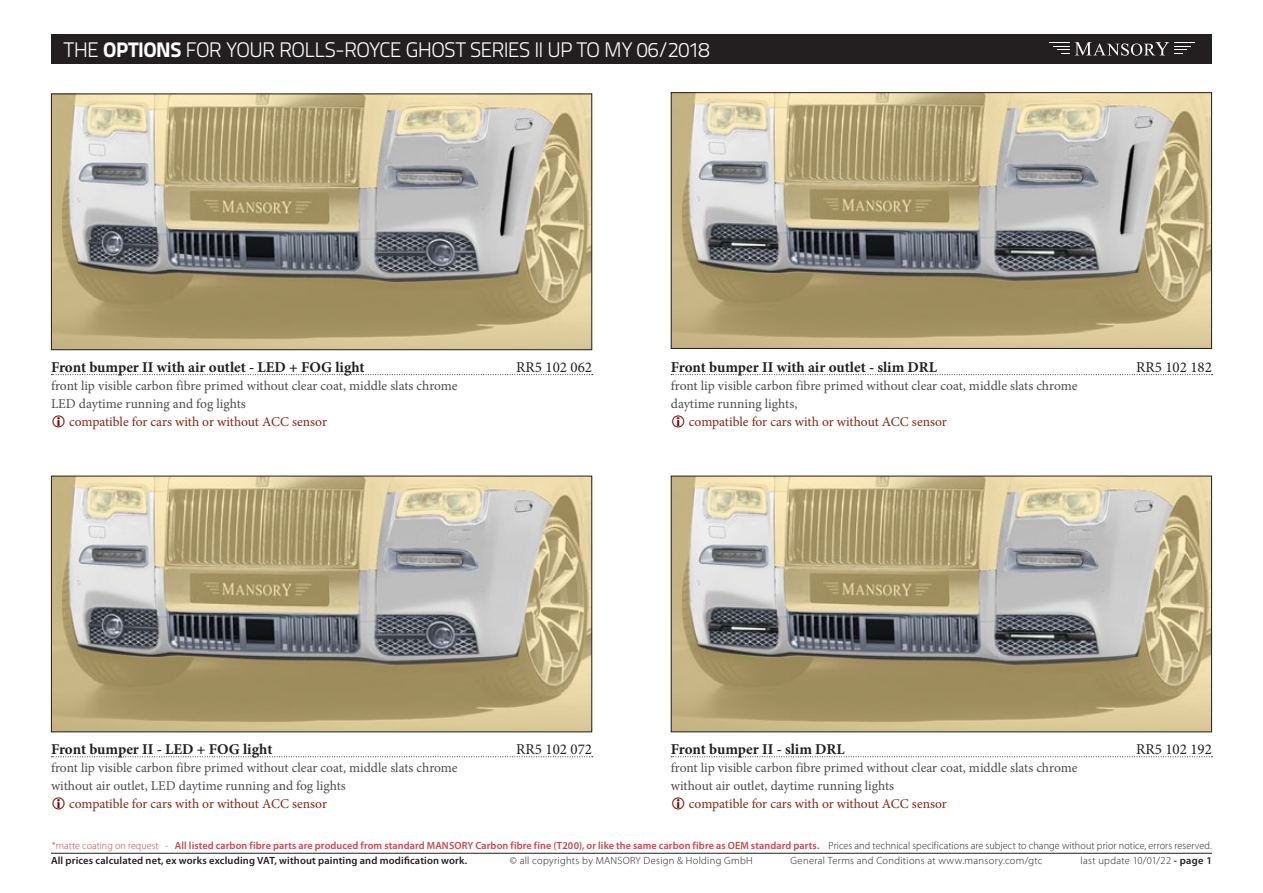
<style>
.page{position:relative;width:1263px;height:893px;background:#fff}
.page>*{position:absolute;margin:0;border:0;box-sizing:border-box;transform-origin:0 0}
.t1{font:300 21px "Titillium Text 22 L";letter-spacing:-.035em;color:#fff}
.name_of_product{font:700 15px "Minion Pro";color:#231f20}
.NR{font:15px "Minion Pro";color:#231f20}
.description{font:13.5px "Minion Pro";color:#4b4c4d}
.description-2{font:13.5px/18px "Minion Pro";letter-spacing:-.005em;color:#8a2512}
.t2{font:600 10.5px "Myriad Pro";letter-spacing:.015em;color:#c24a49}
.t3{font:300 10.5px "Myriad Pro";letter-spacing:.03em;color:#231f20}
.t4{font:600 10.5px "Myriad Pro";letter-spacing:.015em;color:#231f20}
.s1{font-weight:800}
.s2{color:#4b4c4d}
.s3{font-weight:300}
.s4{font-weight:300;color:#231f20}
.s5{font-weight:600}
</style>
<div class="page">
<div style="left:51px;top:34px;width:1161px;height:30px;background:#231f20"></div>
<svg style="left:1049px;top:42px;width:20px;height:12px"></svg>
<svg style="left:1075px;top:42px;width:120px;height:14px"></svg>
<hr style="left:51px;top:853px;width:1161px;height:1px;background:#231f20">
<img style="left:53px;top:96px;width:537px;height:252px">
<div style="left:51px;top:94px;width:541px;height:256px;border:1px solid #231f20"></div>
<img style="left:53px;top:478px;width:537px;height:252px">
<div style="left:51px;top:476px;width:541px;height:256px;border:1px solid #231f20"></div>
<img style="left:673px;top:94px;width:537px;height:253px">
<div style="left:671px;top:92px;width:541px;height:257px;border:1px solid #231f20"></div>
<img style="left:673px;top:478px;width:537px;height:252px">
<div style="left:671px;top:476px;width:541px;height:256px;border:1px solid #231f20"></div>
<svg style="left:51px;top:374px;width:542px;height:1px"></svg>
<svg style="left:51px;top:756px;width:542px;height:1px"></svg>
<svg style="left:671px;top:374px;width:541px;height:1px"></svg>
<svg style="left:671px;top:756px;width:541px;height:1px"></svg>
<h1 class="t1" style="left:64px;top:34px;width:647px">THE <span class="s1">OPTIONS</span> FOR YOUR ROLLS-ROYCE GHOST SERIES II UP TO MY 06/2018</h1>
<p class="name_of_product" style="left:51px;top:356px;width:315px">Front bumper II with air outlet - LED + FOG light</p>
<p class="description" style="left:51px;top:376px;width:408px">front lip visible carbon fibre primed without clear coat, middle slats chrome</p>
<p class="description" style="left:51px;top:394px;width:196px">LED daytime running and fog lights</p>
<p class="description-2" style="left:69px;top:412px;width:259px">compatible for cars with or without ACC sensor</p>
<p class="NR" style="left:516px;top:357px;width:77px">RR5 102 062</p>
<p class="name_of_product" style="left:671px;top:356px;width:268px">Front bumper II with air outlet - slim DRL</p>
<p class="description" style="left:671px;top:376px;width:408px">front lip visible carbon fibre primed without clear coat, middle slats chrome</p>
<p class="description-2" style="left:689px;top:394px;width:259px;text-indent:-18px"><span class="s2">daytime running lights,<br></span>compatible for cars with or without ACC sensor</p>
<p class="NR" style="left:1136px;top:357px;width:77px">RR5 102 182</p>
<p class="name_of_product" style="left:51px;top:738px;width:223px">Front bumper II - LED + FOG light</p>
<p class="description" style="left:51px;top:758px;width:408px">front lip visible carbon fibre primed without clear coat, middle slats chrome</p>
<p class="description" style="left:51px;top:776px;width:296px">without air outlet, LED daytime running and fog lights</p>
<p class="description-2" style="left:69px;top:794px;width:259px">compatible for cars with or without ACC sensor</p>
<p class="NR" style="left:516px;top:739px;width:77px">RR5 102 072</p>
<p class="name_of_product" style="left:671px;top:738px;width:175px">Front bumper II - slim DRL</p>
<p class="description" style="left:671px;top:758px;width:408px">front lip visible carbon fibre primed without clear coat, middle slats chrome</p>
<p class="description" style="left:671px;top:776px;width:225px">without air outlet, daytime running lights</p>
<p class="description-2" style="left:689px;top:794px;width:259px">compatible for cars with or without ACC sensor</p>
<p class="NR" style="left:1136px;top:739px;width:77px">RR5 102 192</p>
<p class="t2" style="left:52px;top:838px;width:1161px"><span class="s3">*matte coating on request -</span> All listed carbon fibre parts are produced from standard MANSORY Carbon fibre fine (T200), or like the same carbon fibre as OEM standard parts. <span class="s4">Prices and technical specifications are subject to change without prior notice, errors reserved.</span></p>
<p class="t4" style="left:51px;top:853px;width:418px">All prices calculated net, ex works excluding VAT, without painting and modification work.</p>
<p class="t3" style="left:510px;top:854px;width:244px">© all copyrights by MANSORY Design &amp; Holding GmbH</p>
<p class="t3" style="left:791px;top:854px;width:253px">General Terms and Conditions at www.mansory.com/gtc</p>
<p class="t3" style="left:1080px;top:854px;width:133px">last update 10/01/22 <span class="s5">- page 1</span></p>
</div>
